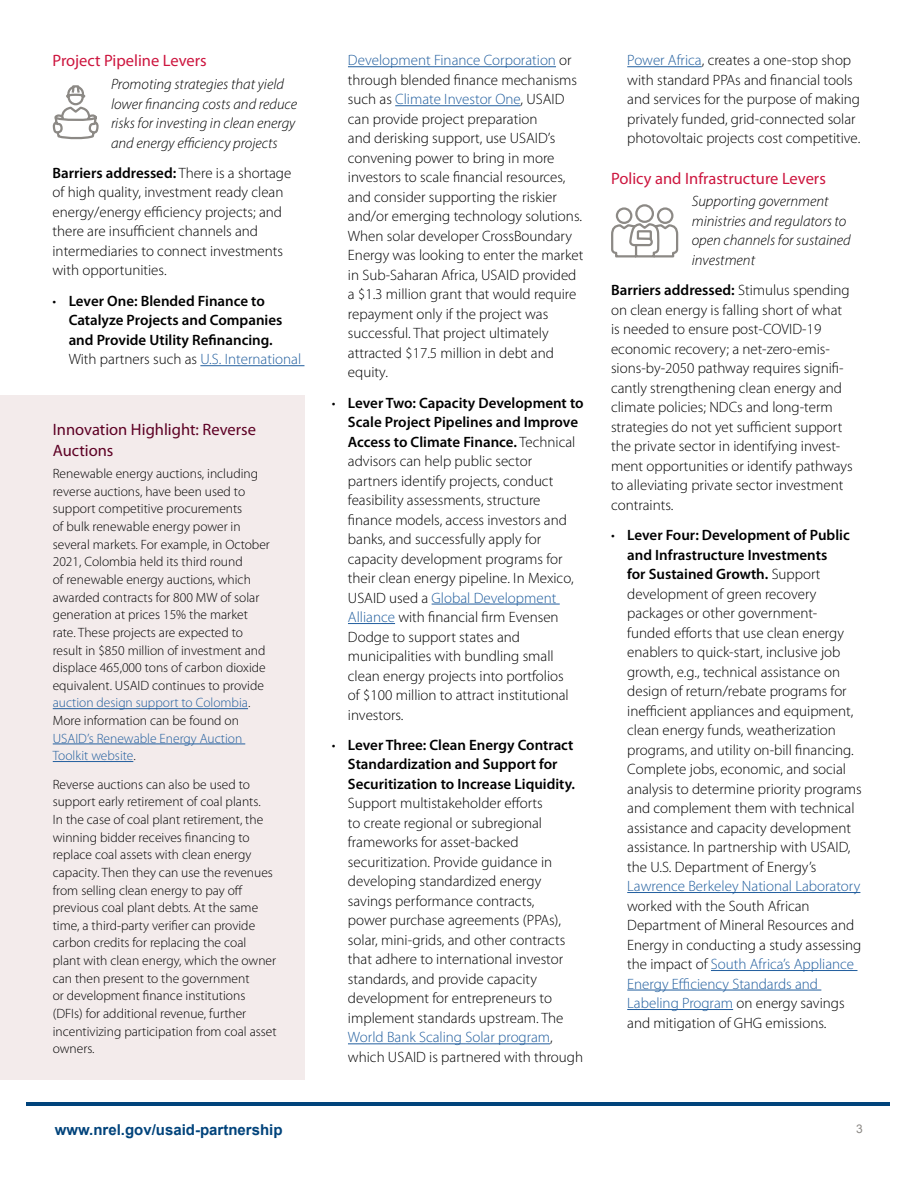
<style>
.page{position:relative;width:918px;height:1188px;background:#fff}
.page>*{position:absolute;margin:0;border:0;box-sizing:border-box;transform-origin:0 0}
.t1{font:16.5px "Myriad Pro";color:#cd163f}
.t2{font:16.5px/21px "Myriad Pro";color:#5d0024}
.t3{font:300 15px/19.5px "Myriad Pro";color:#000}
.t4{font:italic 300 15px/19.5px "Myriad Pro";color:#000}
.t5{font:600 15px/19.5px "Myriad Pro";color:#000}
.t6{font:300 15px "Myriad Pro";color:#215e9e}
.t7{font:700 15px "Arial";color:#00437b}
.t8{font:300 13.5px/17.7px "Myriad Pro";color:#000}
.t9{font:300 13.5px/17.7px "Myriad Pro";color:#215e9e}
.t10{font:12px "Arial";color:#8c8985}
.s1{font-weight:600}
.s2{font-weight:300}
.s3{color:#215e9e}
.s4{color:#000}
</style>
<div class="page">
<hr style="left:26px;top:1103px;width:864px;height:3px;background:#00437b">
<div style="left:0;top:396px;width:305px;height:684px;background:#f3ebeb"></div>
<hr style="left:200px;top:365px;width:104px;height:1px;background:#215e9e">
<hr style="left:53px;top:708px;width:195px;height:1px;background:#215e9e">
<hr style="left:53px;top:744px;width:192px;height:1px;background:#215e9e">
<hr style="left:53px;top:761px;width:80px;height:1px;background:#215e9e">
<hr style="left:348px;top:66px;width:208px;height:1px;background:#215e9e">
<hr style="left:395px;top:105px;width:126px;height:1px;background:#215e9e">
<hr style="left:432px;top:604px;width:128px;height:1px;background:#215e9e">
<hr style="left:348px;top:623px;width:47px;height:1px;background:#215e9e">
<hr style="left:348px;top:1043px;width:202px;height:1px;background:#215e9e">
<hr style="left:627px;top:66px;width:75px;height:1px;background:#215e9e">
<hr style="left:627px;top:892px;width:233px;height:1px;background:#215e9e">
<hr style="left:711px;top:970px;width:147px;height:1px;background:#215e9e">
<hr style="left:627px;top:990px;width:194px;height:1px;background:#215e9e">
<hr style="left:627px;top:1009px;width:106px;height:1px;background:#215e9e">
<svg style="left:52px;top:85px;width:47px;height:54px"></svg>
<svg style="left:611px;top:204px;width:68px;height:54px"></svg>
<p class="t1" style="left:52px;top:51px;width:156px">Project Pipeline Levers</p>
<p class="t4" style="left:111px;top:74px;width:188px">Promoting strategies that yield lower fnancing costs and reduce risks for investing in clean energy and energy efciency projects</p>
<p class="t3" style="left:52px;top:163px;width:240px"><span class="s1">Barriers addressed:</span> There is a shortage of high quality, investment ready clean energy/energy efciency projects; and there are insufcient channels and intermediaries to connect investments with opportunities.</p>
<p class="t5" style="left:69px;top:291px;width:215px;text-indent:-16px"><span class="s2">•</span> Lever One: Blended Finance to<br>Catalyze Projects and Companies and Provide Utility Refnancing.</p>
<p class="t3" style="left:69px;top:349px;width:234px">With partners such as <span class="s3">U.S. International</span></p>
<p class="t2" style="left:53px;top:419px;width:205px">Innovation Highlight: Reverse<br>Auctions</p>
<p class="t8" style="left:53px;top:465px;width:219px">Renewable energy auctions, including reverse auctions, have been used to support competitive procurements<br>of bulk renewable energy power in several markets. For example, in October 2021, Colombia held its third round<br>of renewable energy auctions, which awarded contracts for 800 MW of solar generation at prices 15% the market rate. These projects are expected to result in $850 million of investment and displace 465,000 tons of carbon dioxide equivalent. USAID continues to provide <span class="s3">auction design support to Colombia</span>.<br>More information can be found on</p>
<p class="t9" style="left:53px;top:729px;width:191px">USAID’s Renewable Energy Auction<br>Toolkit website<span class="s4">.</span></p>
<p class="t8" style="left:53px;top:775px;width:225px">Reverse auctions can also be used to support early retirement of coal plants.<br>In the case of coal plant retirement, the winning bidder receives fnancing to replace coal assets with clean energy capacity. Then they can use the revenues from selling clean energy to pay of previous coal plant debts. At the same time, a third-party verifer can provide carbon credits for replacing the coal plant with clean energy, which the owner can then present to the government<br>or development fnance institutions (DFIs) for additional revenue, further incentivizing participation from coal asset owners.</p>
<p class="t3" style="left:348px;top:50px;width:237px"><span class="s3">Development Finance Corporation</span> or through blended fnance mechanisms such as <span class="s3">Climate Investor One</span>, USAID can provide project preparation<br>and derisking support, use USAID’s convening power to bring in more investors to scale fnancial resources, and consider supporting the riskier and/or emerging technology solutions.<br>When solar developer CrossBoundary Energy was looking to enter the market in Sub-Saharan Africa, USAID provided a $1.3 million grant that would require repayment only if the project was successful. That project ultimately attracted $17.5 million in debt and equity.</p>
<p class="t3" style="left:348px;top:393px;width:237px;text-indent:-16px">• <span class="s1">Lever Two: Capacity Development to Scale Project Pipelines and Improve Access to Climate Finance.</span> Technical advisors can help public sector partners identify projects, conduct feasibility assessments, structure fnance models, access investors and banks, and successfully apply for capacity development programs for their clean energy pipeline. In Mexico, USAID used a <span class="s3">Global Development Alliance</span> with fnancial frm Evensen Dodge to support states and municipalities with bundling small clean energy projects into portfolios<br>of $100 million to attract institutional investors.</p>
<p class="t3" style="left:348px;top:735px;width:237px;text-indent:-16px">• <span class="s1">Lever Three: Clean Energy Contract Standardization and Support for Securitization to Increase Liquidity.<br></span>Support multistakeholder eforts<br>to create regional or subregional frameworks for asset-backed securitization. Provide guidance in developing standardized energy savings performance contracts,<br>power purchase agreements (PPAs), solar, mini-grids, and other contracts that adhere to international investor standards, and provide capacity development for entrepreneurs to implement standards upstream. The <span class="s3">World Bank Scaling Solar program</span>, which USAID is partnered with through</p>
<p class="t3" style="left:627px;top:50px;width:235px"><span class="s3">Power Africa</span>, creates a one-stop shop with standard PPAs and fnancial tools and services for the purpose of making privately funded, grid-connected solar photovoltaic projects cost competitive.</p>
<p class="t1" style="left:611px;top:168px;width:216px">Policy and Infrastructure Levers</p>
<p class="t4" style="left:692px;top:192px;width:161px">Supporting government ministries and regulators to open channels for sustained investment</p>
<p class="t3" style="left:611px;top:280px;width:243px"><span class="s1">Barriers addressed:</span> Stimulus spending on clean energy is falling short of what is needed to ensure post-COVID-19 economic recovery; a net-zero-emis&shy;sions-by-2050 pathway requires signif&shy;cantly strengthening clean energy and climate policies; NDCs and long-term strategies do not yet sufcient support the private sector in identifying invest&shy;ment opportunities or identify pathways to alleviating private sector investment contraints.</p>
<p class="t3" style="left:627px;top:525px;width:236px;text-indent:-16px">• <span class="s1">Lever Four: Development of Public and Infrastructure Investments<br>for Sustained Growth.</span> Support development of green recovery packages or other government&shy;funded eforts that use clean energy enablers to quick-start, inclusive job growth, e.g., technical assistance on design of return/rebate programs for inefcient appliances and equipment, clean energy funds, weatherization programs, and utility on-bill fnancing.<br>Complete jobs, economic, and social analysis to determine priority programs and complement them with technical assistance and capacity development assistance. In partnership with USAID, the U.S. Department of Energy’s</p>
<p class="t6" style="left:627px;top:877px;width:235px">Lawrence Berkeley National Laboratory</p>
<p class="t3" style="left:627px;top:896px;width:236px">worked with the South African Department of Mineral Resources and Energy in conducting a study assessing the impact of <span class="s3">South Africa’s Appliance Energy Efciency Standards and Labeling Program</span> on energy savings and mitigation of GHG emissions.</p>
<p class="t7" style="left:55px;top:1120px;width:229px">www.nrel.gov/usaid-partnership</p>
<p class="t10" style="left:856px;top:1121px;width:8px">3</p>
</div>
